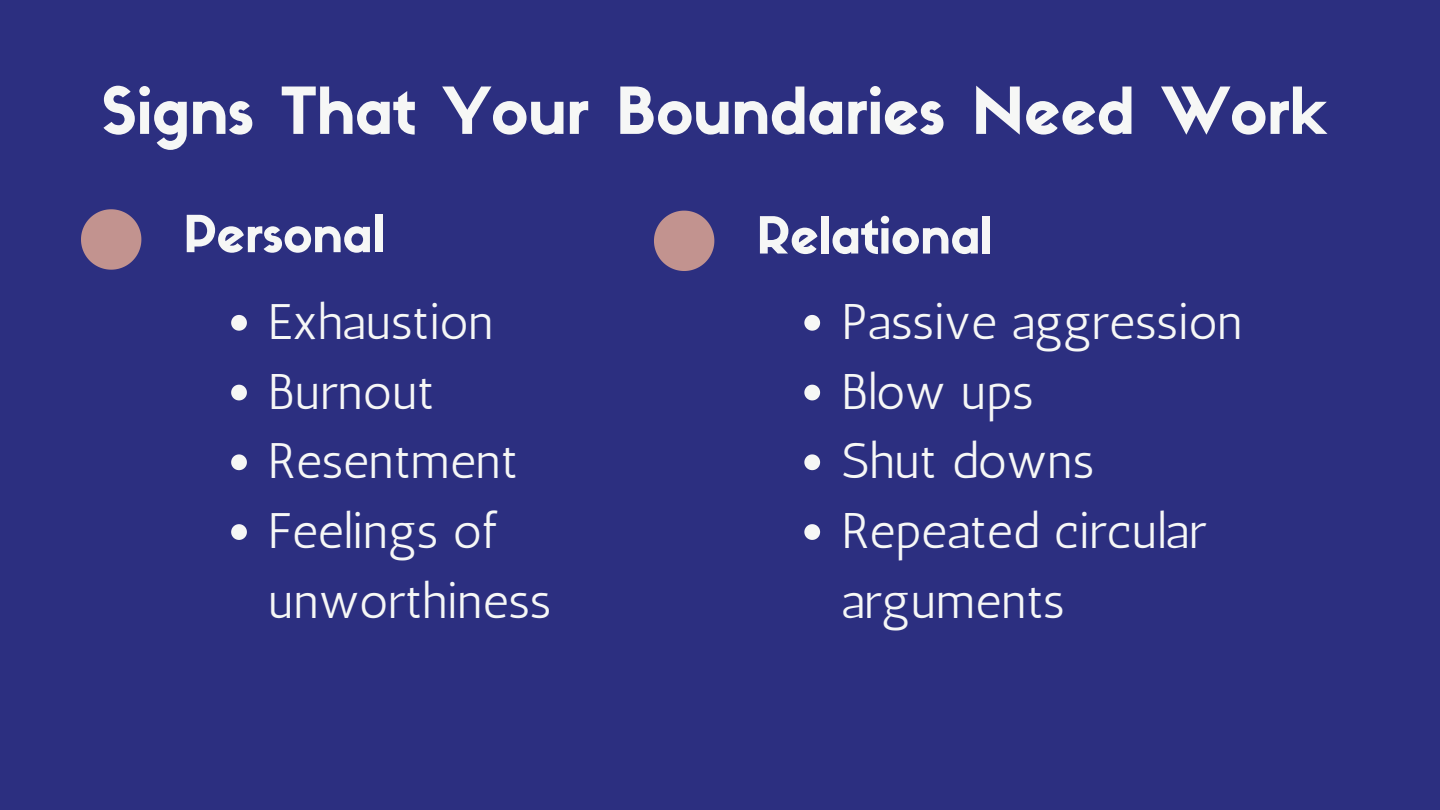
<style>
.page{position:relative;width:1440px;height:810px;background:#2c2f80}
.page>*{position:absolute;margin:0;border:0;box-sizing:border-box;transform-origin:0 0}
.t1{font:63.6px "Sifonn Basic";color:#f6f7f6}
.t2{font:50.2px "Sifonn Basic";color:#f6f7f6}
.t3{font:50px/69.8px "Antic";color:#f6f7f6}
.t4{font:49.9px/69.8px "Antic";color:#f6f7f6}
</style>
<div class="page">
<svg style="left:654px;top:211px;width:60px;height:60px"></svg>
<svg style="left:231px;top:315px;width:16px;height:16px"></svg>
<svg style="left:231px;top:385px;width:16px;height:15px"></svg>
<svg style="left:231px;top:454px;width:16px;height:16px"></svg>
<svg style="left:231px;top:524px;width:16px;height:16px"></svg>
<svg style="left:804px;top:315px;width:16px;height:16px"></svg>
<svg style="left:804px;top:385px;width:16px;height:15px"></svg>
<svg style="left:804px;top:454px;width:16px;height:16px"></svg>
<svg style="left:804px;top:524px;width:16px;height:16px"></svg>
<svg style="left:81px;top:209px;width:60px;height:61px"></svg>
<h1 class="t1" style="left:102px;top:86px;width:1227px">Signs That Your Boundaries Need Work</h1>
<p class="t2" style="left:183px;top:215px;width:203px">Personal</p>
<h2 class="t4" style="left:268px;top:287px;width:227px">Exhaustion</h2>
<p class="t3" style="left:268px;top:357px;width:168px">Burnout</p>
<h2 class="t4" style="left:268px;top:426px;width:251px">Resentment</h2>
<p class="t4" style="left:268px;top:496px;width:285px">Feelings of unworthiness</p>
<p class="t2" style="left:756px;top:216px;width:238px">Relational</p>
<p class="t3" style="left:841px;top:287px;width:403px">Passive aggression</p>
<p class="t3" style="left:841px;top:357px;width:194px">Blow ups</p>
<p class="t3" style="left:841px;top:426px;width:254px">Shut downs</p>
<p class="t3" style="left:841px;top:496px;width:367px">Repeated circular arguments</p>
</div>
